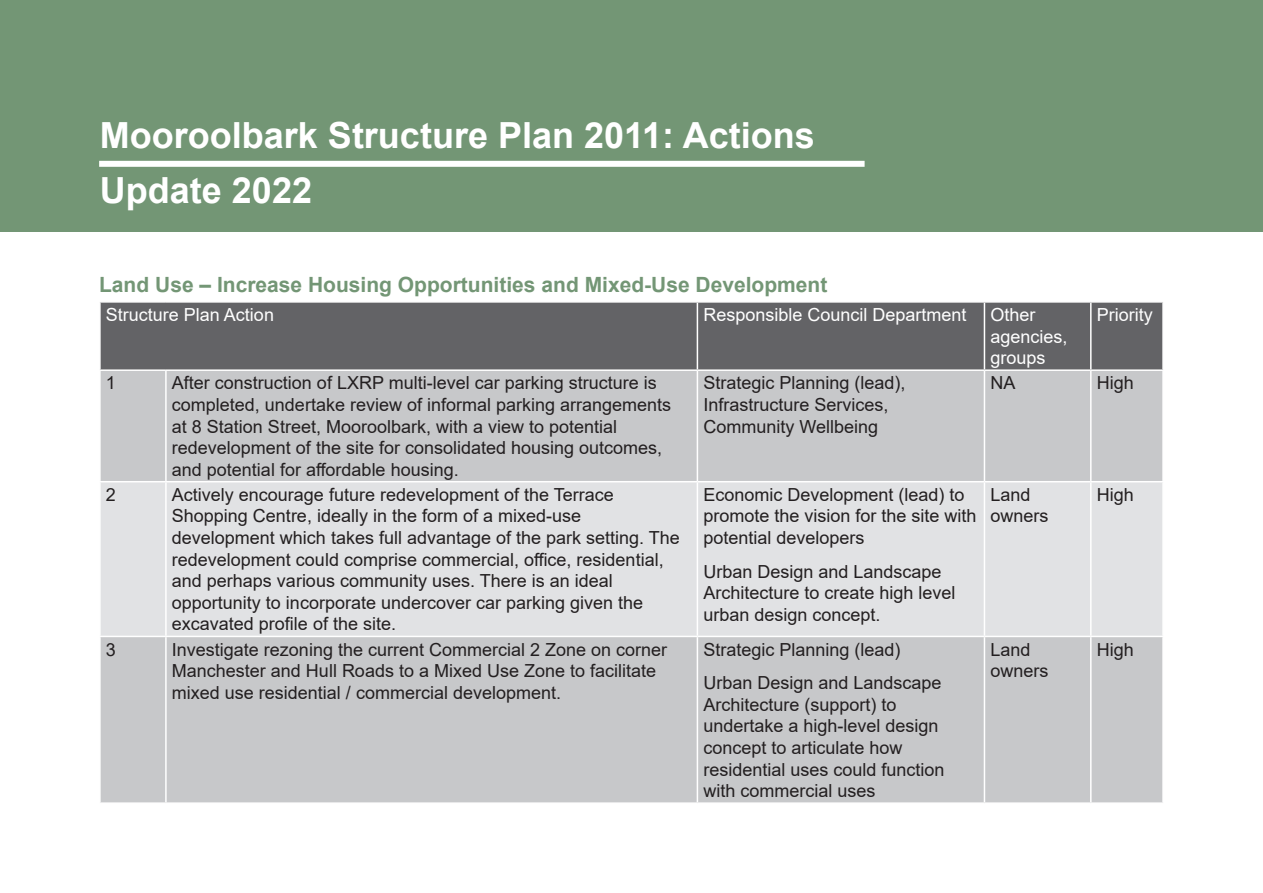
<style>
.page{position:relative;width:1263px;height:893px;background:#fff}
.page>*{position:absolute;margin:0;border:0;box-sizing:border-box;transform-origin:0 0}
.t1{font:700 36px "Arial";color:#fff}
.List_Paragraph{font:700 21px "Arial";color:#739675}
.t2{font:18px/21.6px "Arial";color:#231f20}
.t3{font:18px/21.6px "Arial";color:#fff}
</style>
<div class="page">
<div style="left:101px;top:303px;width:1061px;height:66px;background:#636366"></div>
<div style="left:101px;top:371px;width:1061px;height:431px;background:#c7c8ca"></div>
<div style="left:101px;top:482px;width:1061px;height:154px;background:#e1e2e4"></div>
<hr style="left:697px;top:303px;width:1px;height:66px;background:#fff">
<hr style="left:984px;top:303px;width:1px;height:66px;background:#fff">
<hr style="left:1090px;top:303px;width:1px;height:66px;background:#fff">
<hr style="left:165px;top:371px;width:2px;height:110px;background:#fff">
<hr style="left:697px;top:371px;width:1px;height:110px;background:#fff">
<hr style="left:984px;top:371px;width:1px;height:110px;background:#fff">
<hr style="left:1090px;top:371px;width:1px;height:110px;background:#fff">
<hr style="left:165px;top:637px;width:2px;height:165px;background:#fff">
<hr style="left:697px;top:637px;width:1px;height:165px;background:#fff">
<hr style="left:984px;top:637px;width:1px;height:165px;background:#fff">
<hr style="left:1090px;top:637px;width:1px;height:165px;background:#fff">
<hr style="left:99px;top:481px;width:67px;height:1px;background:#fff">
<hr style="left:166px;top:481px;width:531px;height:1px;background:#fff">
<hr style="left:697px;top:481px;width:287px;height:1px;background:#fff">
<hr style="left:984px;top:481px;width:107px;height:1px;background:#fff">
<hr style="left:1091px;top:481px;width:73px;height:1px;background:#fff">
<hr style="left:165px;top:482px;width:2px;height:154px;background:#fff">
<hr style="left:697px;top:482px;width:1px;height:154px;background:#fff">
<hr style="left:984px;top:482px;width:1px;height:154px;background:#fff">
<hr style="left:1090px;top:482px;width:1px;height:154px;background:#fff">
<hr style="left:99px;top:636px;width:67px;height:1px;background:#fff">
<hr style="left:166px;top:636px;width:531px;height:1px;background:#fff">
<hr style="left:697px;top:636px;width:287px;height:1px;background:#fff">
<hr style="left:984px;top:636px;width:107px;height:1px;background:#fff">
<hr style="left:1091px;top:636px;width:73px;height:1px;background:#fff">
<div style="left:0;top:0;width:1263px;height:232px;background:#739675"></div>
<div style="left:99px;top:161px;width:765px;height:6px;background:#fff"></div>
<p class="t1" style="left:100px;top:110px;width:716px">Mooroolbark Structure Plan 2011: Actions</p>
<p class="t1" style="left:100px;top:165px;width:214px">Update 2022</p>
<p class="List_Paragraph" style="left:99px;top:269px;width:730px">Land Use – Increase Housing Opportunities and Mixed-Use Development</p>
<p class="t3" style="left:106px;top:304px;width:170px">Structure Plan Action</p>
<p class="t3" style="left:703px;top:304px;width:265px">Responsible Council Department</p>
<p class="t3" style="left:990px;top:304px;width:79px">Other agencies, groups</p>
<p class="t3" style="left:1097px;top:304px;width:57px">Priority</p>
<p class="t2" style="left:106px;top:372px;width:12px">1</p>
<p class="t2" style="left:172px;top:372px;width:501px">After construction of LXRP multi-level car parking structure is completed, undertake review of informal parking arrangements at 8 Station Street, Mooroolbark, with a view to potential redevelopment of the site for consolidated housing outcomes, and potential for affordable housing.</p>
<p class="t2" style="left:703px;top:372px;width:204px">Strategic Planning (lead),<br>Infrastructure Services,<br>Community Wellbeing</p>
<p class="t2" style="left:990px;top:372px;width:27px">NA</p>
<p class="t2" style="left:1097px;top:372px;width:39px">High</p>
<p class="t2" style="left:106px;top:484px;width:12px">2</p>
<p class="t2" style="left:172px;top:484px;width:509px">Actively encourage future redevelopment of the Terrace Shopping Centre, ideally in the form of a mixed-use development which takes full advantage of the park setting. The redevelopment could comprise commercial, office, residential, and perhaps various community uses. There is an ideal opportunity to incorporate undercover car parking given the excavated profile of the site.</p>
<p class="t2" style="left:703px;top:484px;width:275px">Economic Development (lead) to promote the vision for the site with potential developers</p>
<p class="t2" style="left:990px;top:484px;width:60px">Land owners</p>
<p class="t2" style="left:1097px;top:484px;width:39px">High</p>
<p class="t2" style="left:703px;top:560px;width:254px">Urban Design and Landscape<br>Architecture to create high level urban design concept.</p>
<p class="t2" style="left:106px;top:638px;width:12px">3</p>
<p class="t2" style="left:172px;top:638px;width:497px">Investigate rezoning the current Commercial 2 Zone on corner<br>Manchester and Hull Roads to a Mixed Use Zone to facilitate mixed use residential / commercial development.</p>
<p class="t2" style="left:703px;top:638px;width:199px">Strategic Planning (lead)</p>
<p class="t2" style="left:703px;top:672px;width:243px">Urban Design and Landscape<br>Architecture (support) to undertake a high-level design concept to articulate how residential uses could function with commercial uses</p>
<p class="t2" style="left:990px;top:638px;width:60px">Land owners</p>
<p class="t2" style="left:1097px;top:638px;width:39px">High</p>
</div>
